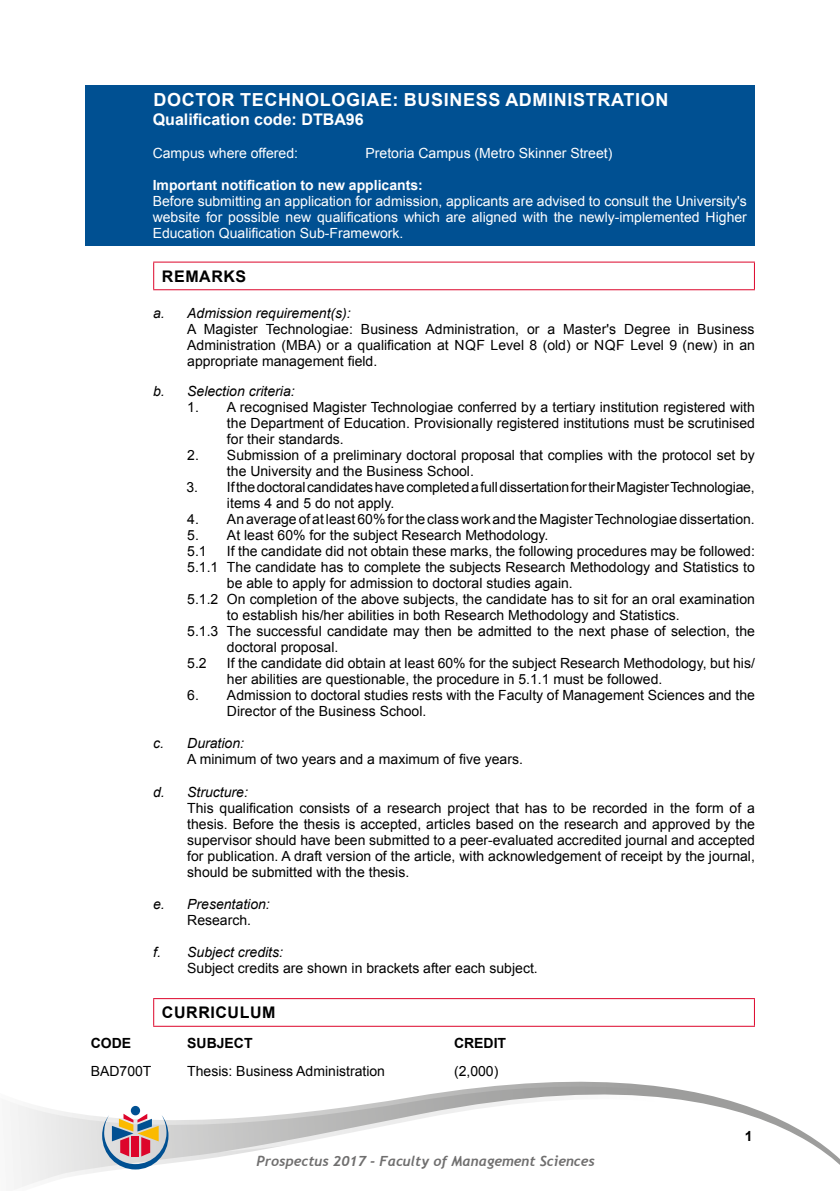
<style>
.page{position:relative;width:840px;height:1191px;background:#fff}
.page>*{position:absolute;margin:0;border:0;box-sizing:border-box;transform-origin:0 0}
.t1{font:700 18px "Arial";letter-spacing:.035em;color:#fff}
.t2{font:700 16px "Arial";color:#fff}
.t3{font:700 16px "Arial";letter-spacing:.035em;color:#000}
.t4{font:14px/16px "Arial";color:#000}
.t5{font:14px/16px "Arial";color:#fff;text-align:justify}
.t6{font:italic 14px "Arial";color:#000}
.t7{font:italic 700 14px "Trebuchet";color:#706f6f}
.t8{font:700 14px "Arial";color:#fff}
.t9{font:700 14px "Arial";color:#000}
</style>
<div class="page">
<svg style="left:10px;top:1081px;width:829px;height:108px"></svg>
<div style="left:131px;top:1106px;width:9px;height:9px;background:#005092;border-radius:50%"></div>
<svg style="left:102px;top:1113px;width:66px;height:56px;background:#b6a3a8"></svg>
<div style="left:85px;top:85px;width:669px;height:161px;background:#005092"></div>
<hr style="left:153px;top:262px;width:601px;height:1px;background:#dd052b">
<svg style="left:153px;top:263px;width:1px;height:26px"></svg>
<svg style="left:753px;top:263px;width:1px;height:26px"></svg>
<hr style="left:153px;top:289px;width:601px;height:1px;background:#dd052b">
<hr style="left:153px;top:998px;width:601px;height:1px;background:#dd052b">
<svg style="left:153px;top:999px;width:1px;height:26px"></svg>
<svg style="left:753px;top:999px;width:1px;height:26px"></svg>
<hr style="left:153px;top:1025px;width:601px;height:1px;background:#dd052b">
<p class="t1" style="left:153px;top:87px;width:516px">DOCTOR TECHNOLOGIAE: BUSINESS ADMINISTRATION</p>
<p class="t2" style="left:153px;top:109px;width:212px">Qualification code: DTBA96</p>
<p class="t5" style="left:153px;top:145px;width:147px">Campus where offered:</p>
<p class="t5" style="left:365px;top:145px;width:248px">Pretoria Campus (Metro Skinner Street)</p>
<p class="t8" style="left:153px;top:175px;width:271px">Important notification to new applicants:</p>
<p class="t5" style="left:153px;top:193px;width:595px">Before submitting an application for admission, applicants are advised to consult the University's website for possible new qualifications which are aligned with the newly-implemented Higher Education Qualification Sub-Framework.</p>
<p class="t3" style="left:162px;top:265px;width:86px">REMARKS</p>
<p class="t6" style="left:153px;top:304px;width:199px">a. Admission requirement(s):</p>
<p class="t4" style="left:187px;top:321px;width:569px;text-align:justify">A Magister Technologiae: Business Administration, or a Master's Degree in Business Administration (MBA) or a qualification at NQF Level 8 (old) or NQF Level 9 (new) in an appropriate management field.</p>
<p class="t6" style="left:153px;top:382px;width:143px">b. Selection criteria:</p>
<p class="t4" style="left:227px;top:399px;width:529px;text-align:justify;text-indent:-40px">1. A recognised Magister Technologiae conferred by a tertiary institution registered with the Department of Education. Provisionally registered institutions must be scrutinised for their standards.</p>
<p class="t4" style="left:227px;top:447px;width:529px;text-indent:-40px">2. Submission of a preliminary doctoral proposal that complies with the protocol set by the University and the Business School.</p>
<p class="t4" style="left:227px;top:479px;width:529px;text-indent:-41px">3. If the doctoral candidates have completed a full dissertation for their Magister Technologiae, items 4 and 5 do not apply.</p>
<p class="t4" style="left:187px;top:511px;width:568px">4. An average of at least 60% for the class work and the Magister Technologiae dissertation.</p>
<p class="t4" style="left:187px;top:527px;width:362px">5. At least 60% for the subject Research Methodology.<br>5.1</p>
<p class="t4" style="left:227px;top:543px;width:529px">If the candidate did not obtain these marks, the following procedures may be followed:</p>
<p class="t4" style="left:187px;top:559px;width:569px">5.1.1 The candidate has to complete the subjects Research Methodology and Statistics to</p>
<p class="t4" style="left:227px;top:575px;width:347px">be able to apply for admission to doctoral studies again.</p>
<p class="t4" style="left:187px;top:591px;width:569px">5.1.2 On completion of the above subjects, the candidate has to sit for an oral examination</p>
<p class="t4" style="left:227px;top:607px;width:454px">to establish his/her abilities in both Research Methodology and Statistics.</p>
<p class="t4" style="left:187px;top:623px;width:569px">5.1.3 The successful candidate may then be admitted to the next phase of selection, the</p>
<p class="t4" style="left:227px;top:639px;width:113px">doctoral proposal.</p>
<p class="t4" style="left:187px;top:655px;width:21px">5.2</p>
<p class="t4" style="left:227px;top:655px;width:529px">If the candidate did obtain at least 60% for the subject Research Methodology, but his/ her abilities are questionable, the procedure in 5.1.1 must be followed.</p>
<p class="t4" style="left:227px;top:687px;width:529px;text-indent:-40px">6. Admission to doctoral studies rests with the Faculty of Management Sciences and the<br>Director of the Business School.</p>
<p class="t6" style="left:153px;top:734px;width:92px">c. Duration:</p>
<p class="t4" style="left:187px;top:751px;width:337px">A minimum of two years and a maximum of five years.</p>
<p class="t6" style="left:153px;top:782px;width:96px">d. Structure:</p>
<p class="t4" style="left:187px;top:799px;width:569px;text-align:justify">This qualification consists of a research project that has to be recorded in the form of a thesis. Before the thesis is accepted, articles based on the research and approved by the supervisor should have been submitted to a peer-evaluated accredited journal and accepted for publication. A draft version of the article, with acknowledgement of receipt by the journal, should be submitted with the thesis.</p>
<p class="t6" style="left:153px;top:894px;width:118px">e. Presentation:</p>
<p class="t4" style="left:187px;top:911px;width:65px">Research.</p>
<p class="t6" style="left:153px;top:942px;width:131px">f. Subject credits:</p>
<p class="t4" style="left:187px;top:960px;width:352px">Subject credits are shown in brackets after each subject.</p>
<p class="t3" style="left:162px;top:1001px;width:115px">CURRICULUM</p>
<p class="t9" style="left:91px;top:1032px;width:42px">CODE</p>
<p class="t9" style="left:187px;top:1032px;width:67px">SUBJECT</p>
<p class="t9" style="left:454px;top:1032px;width:54px">CREDIT</p>
<p class="t4" style="left:91px;top:1063px;width:62px">BAD700T</p>
<p class="t4" style="left:187px;top:1063px;width:199px">Thesis: Business Administration</p>
<p class="t4" style="left:454px;top:1063px;width:46px">(2,000)</p>
<p class="t7" style="left:256px;top:1152px;width:340px">Prospectus 2017 - Faculty of Management Sciences</p>
<p class="t9" style="left:744px;top:1126px;width:9px">1</p>
</div>
